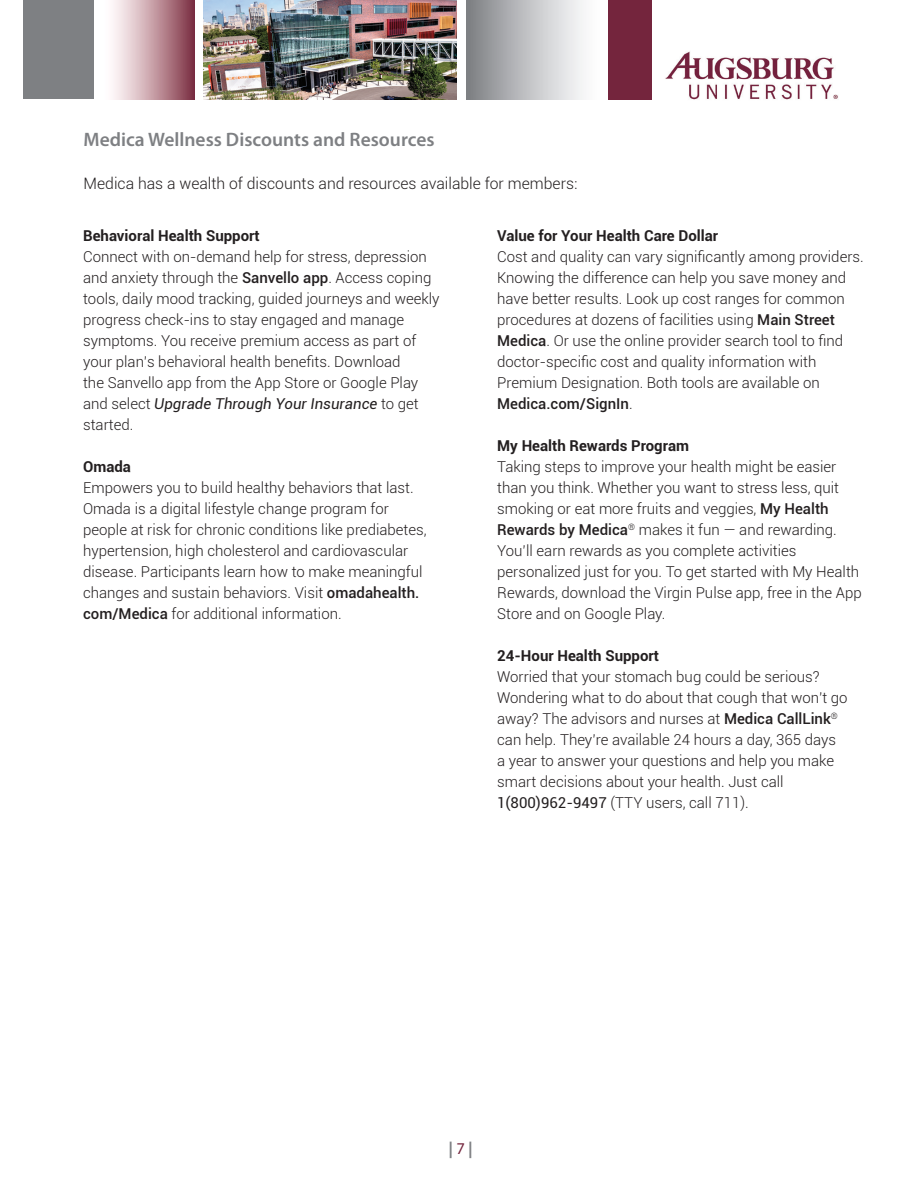
<style>
.page{position:relative;width:918px;height:1188px;background:#fff}
.page>*{position:absolute;margin:0;border:0;box-sizing:border-box;transform-origin:0 0}
.t1{font:600 19.5px "Myriad Pro";color:#7e8083}
.t2{font:700 16.5px "Myriad Pro";color:#7e8083}
.t3{font:300 15.75px "Roboto";color:#231f20}
.t4{font:300 15px/21px "Roboto";color:#231f20}
.t5{font:700 15px "Roboto";color:#231f20}
.s1{font-weight:500}
.s2{font-weight:400;font-style:italic}
.s3{font-weight:400}
.s4{font-weight:400;color:#74253d}
</style>
<div class="page">
<div style="left:24px;top:0;width:70px;height:99px;background:#7e8083"></div>
<div style="left:103px;top:0;width:92px;height:99px;background:linear-gradient(to right,#fff,#833849)"></div>
<div style="left:608px;top:0;width:44px;height:99px;background:#74253d"></div>
<img style="left:204px;top:0;width:252px;height:99px">
<img style="left:665px;top:51px;width:173px;height:49px">
<div style="left:467px;top:0;width:133px;height:99px;background:linear-gradient(to right,#818387,#fff)"></div>
<p class="t1" style="left:84px;top:127px;width:353px">Medica Wellness Discounts and Resources</p>
<p class="t3" style="left:84px;top:172px;width:495px">Medica has a wealth of discounts and resources available for members:</p>
<p class="t5" style="left:83px;top:225px;width:178px">Behavioral Health Support</p>
<p class="t4" style="left:83px;top:246px;width:358px">Connect with on-demand help for stress, depression and anxiety through the <span class="s1">Sanvello app</span>. Access coping tools, daily mood tracking, guided journeys and weekly progress check-ins to stay engaged and manage symptoms. You receive premium access as part of your plan’s behavioral health benefits. Download<br>the Sanvello app from the App Store or Google Play and select <span class="s2">Upgrade Through Your Insurance</span> to get started.</p>
<p class="t5" style="left:83px;top:456px;width:49px">Omada</p>
<p class="t4" style="left:83px;top:477px;width:345px">Empowers you to build healthy behaviors that last.<br>Omada is a digital lifestyle change program for people at risk for chronic conditions like prediabetes, hypertension, high cholesterol and cardiovascular disease. Participants learn how to make meaningful changes and sustain behaviors. Visit <span class="s1">omadahealth. com/Medica</span> for additional information.</p>
<p class="t5" style="left:497px;top:225px;width:223px">Value for Your Health Care Dollar</p>
<p class="t4" style="left:497px;top:246px;width:368px">Cost and quality can vary significantly among providers.<br>Knowing the difference can help you save money and have better results. Look up cost ranges for common procedures at dozens of facilities using <span class="s1">Main Street Medica</span>. Or use the online provider search tool to find doctor-specific cost and quality information with Premium Designation. Both tools are available on <span class="s1">Medica.com/SignIn</span>.</p>
<p class="t5" style="left:497px;top:435px;width:193px">My Health Rewards Program</p>
<p class="t4" style="left:497px;top:456px;width:366px">Taking steps to improve your health might be easier than you think. Whether you want to stress less, quit smoking or eat more fruits and veggies, <span class="s1">My Health Rewards by Medica</span><sup>®</sup> makes it fun — and rewarding.<br>You’ll earn rewards as you complete activities personalized just for you. To get started with My Health Rewards, download the Virgin Pulse app, free in the App Store and on Google Play.</p>
<p class="t5" style="left:497px;top:645px;width:163px">24-Hour Health Support</p>
<p class="t4" style="left:497px;top:666px;width:352px">Worried that your stomach bug could be serious?<br>Wondering what to do about that cough that won’t go away? The advisors and nurses at <span class="s1">Medica CallLink</span><sup>® </sup>can help. They’re available 24 hours a day, 365 days a year to answer your questions and help you make smart decisions about your health. Just call <span class="s3">1(800)962-9497</span> (TTY users, call 711).</p>
<p class="t2" style="left:448px;top:1137px;width:26px">|<span class="s4">7</span>|</p>
</div>
